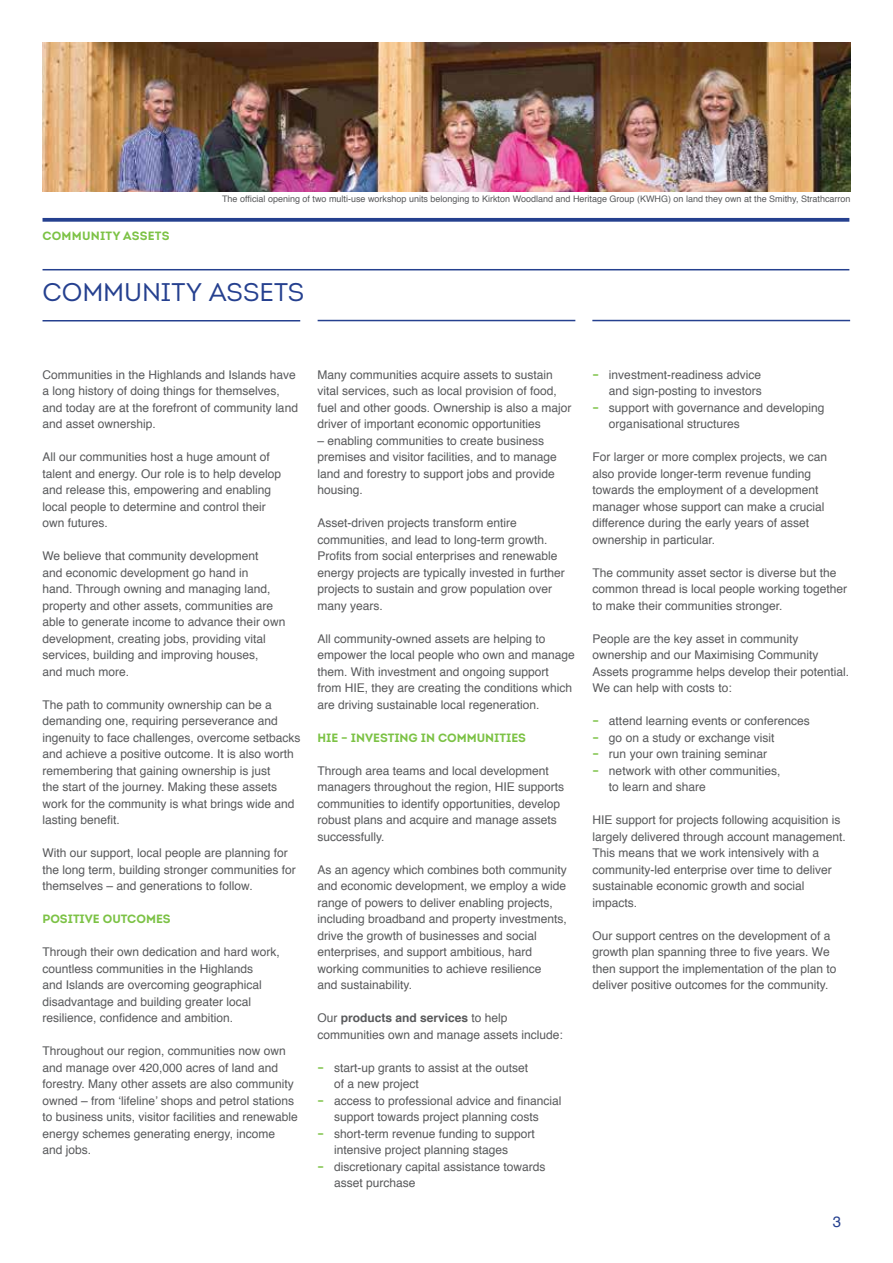
<style>
.page{position:relative;width:893px;height:1263px;background:#fff}
.page>*{position:absolute;margin:0;border:0;box-sizing:border-box;transform-origin:0 0}
.t1{font:25.5px "Intro";letter-spacing:-.005em;color:#25408f}
.t2{font:15px "Helvetica";color:#25408f}
.t3{font:12px/16.5px "Helvetica";color:#58595b}
.t4{font:700 12px "Intro";color:#7cc245}
.t5{font:700 12px "Intro";letter-spacing:.02em;color:#7cc245}
.t6{font:9px "Helvetica";color:#58595b}
.s1{font-weight:700}
.s2{font-family:"Intro";font-weight:700;color:#7cc245}
</style>
<div class="page">
<hr style="left:318px;top:320px;width:257px;height:1px;background:#25408f">
<hr style="left:592px;top:320px;width:258px;height:1px;background:#25408f">
<img style="left:43px;top:43px;width:807px;height:148px">
<svg style="left:43px;top:218px;width:806px;height:4px;background:#354e97"></svg>
<hr style="left:43px;top:269px;width:806px;height:1px;background:#25408f">
<hr style="left:43px;top:320px;width:257px;height:1px;background:#25408f">
<p class="t5" style="left:43px;top:228px;width:129px">COMMUNITY ASSETS</p>
<p class="t6" style="left:222px;top:192px;width:630px">The official opening of two multi-use workshop units belonging to Kirkton Woodland and Heritage Group (KWHG) on land they own at the Smithy, Strathcarron</p>
<h1 class="t1" style="left:43px;top:276px;width:263px">COMMUNITY ASSETS</h1>
<p class="t3" style="left:43px;top:367px;width:257px">Communities in the Highlands and Islands have a long history of doing things for themselves, and today are at the forefront of community land and asset ownership.</p>
<p class="t3" style="left:43px;top:449px;width:240px">All our communities host a huge amount of talent and energy. Our role is to help develop and release this, empowering and enabling local people to determine and control their own futures.</p>
<p class="t3" style="left:43px;top:548px;width:244px">We believe that community development<br>and economic development go hand in<br>hand. Through owning and managing land, property and other assets, communities are able to generate income to advance their own development, creating jobs, providing vital services, building and improving houses,<br>and much more.</p>
<p class="t3" style="left:43px;top:697px;width:259px">The path to community ownership can be a demanding one, requiring perseverance and ingenuity to face challenges, overcome setbacks and achieve a positive outcome. It is also worth remembering that gaining ownership is just<br>the start of the journey. Making these assets work for the community is what brings wide and lasting benefit.</p>
<p class="t3" style="left:43px;top:845px;width:255px">With our support, local people are planning for the long term, building stronger communities for themselves – and generations to follow.</p>
<p class="t4" style="left:43px;top:911px;width:130px">POSITIVE OUTCOMES</p>
<p class="t3" style="left:43px;top:944px;width:239px">Through their own dedication and hard work, countless communities in the Highlands<br>and Islands are overcoming geographical disadvantage and building greater local resilience, confidence and ambition.</p>
<p class="t3" style="left:43px;top:1043px;width:257px">Throughout our region, communities now own and manage over 420,000 acres of land and forestry. Many other assets are also community owned – from ‘lifeline’ shops and petrol stations to business units, visitor facilities and renewable energy schemes generating energy, income and jobs.</p>
<p class="t3" style="left:317px;top:367px;width:256px">Many communities acquire assets to sustain vital services, such as local provision of food, fuel and other goods. Ownership is also a major driver of important economic opportunities</p>
<p class="t3" style="left:317px;top:433px;width:241px">– enabling communities to create business premises and visitor facilities, and to manage land and forestry to support jobs and provide housing.</p>
<p class="t3" style="left:317px;top:515px;width:249px">Asset-driven projects transform entire communities, and lead to long-term growth.<br>Profits from social enterprises and renewable energy projects are typically invested in further projects to sustain and grow population over many years.</p>
<p class="t3" style="left:317px;top:631px;width:259px">All community-owned assets are helping to empower the local people who own and manage them. With investment and ongoing support from HIE, they are creating the conditions which are driving sustainable local regeneration.</p>
<p class="t4" style="left:317px;top:730px;width:210px">HIE – INVESTING IN COMMUNITIES</p>
<p class="t3" style="left:317px;top:763px;width:248px">Through area teams and local development managers throughout the region, HIE supports communities to identify opportunities, develop robust plans and acquire and manage assets successfully.</p>
<p class="t3" style="left:317px;top:862px;width:251px">As an agency which combines both community and economic development, we employ a wide range of powers to deliver enabling projects, including broadband and property investments, drive the growth of businesses and social enterprises, and support ambitious, hard working communities to achieve resilience<br>and sustainability.</p>
<p class="t3" style="left:317px;top:1010px;width:247px">Our <span class="s1">products and services</span> to help communities own and manage assets include:</p>
<p class="t3" style="left:334px;top:1060px;width:196px;text-indent:-16px"><span class="s2">–</span> start-up grants to assist at the outset of a new project</p>
<p class="t3" style="left:317px;top:1093px;width:245px;text-align:center"><span class="s2">–</span> access to professional advice and financial support towards project planning costs</p>
<p class="t3" style="left:334px;top:1126px;width:202px;text-indent:-16px"><span class="s2">–</span> short-term revenue funding to support intensive project planning stages</p>
<p class="t3" style="left:334px;top:1159px;width:213px;text-indent:-17px"><span class="s2">–</span> discretionary capital assistance towards asset purchase</p>
<p class="t3" style="left:592px;top:367px;width:171px;text-align:right"><span class="s2">–</span> investment-readiness advice and sign-posting to investors</p>
<p class="t3" style="left:609px;top:400px;width:217px;text-indent:-16px"><span class="s2">–</span> support with governance and developing organisational structures</p>
<p class="t3" style="left:592px;top:449px;width:236px">For larger or more complex projects, we can also provide longer-term revenue funding towards the employment of a development manager whose support can make a crucial difference during the early years of asset ownership in particular.</p>
<p class="t3" style="left:592px;top:565px;width:256px">The community asset sector is diverse but the common thread is local people working together to make their communities stronger.</p>
<p class="t3" style="left:592px;top:631px;width:258px">People are the key asset in community ownership and our Maximising Community Assets programme helps develop their potential.<br>We can help with costs to:</p>
<p class="t3" style="left:592px;top:713px;width:219px"><span class="s2">–</span> attend learning events or conferences</p>
<p class="t3" style="left:592px;top:730px;width:183px"><span class="s2">–</span> go on a study or exchange visit</p>
<p class="t3" style="left:592px;top:746px;width:176px"><span class="s2">–</span> run your own training seminar</p>
<p class="t3" style="left:609px;top:763px;width:173px;text-indent:-16px"><span class="s2">–</span> network with other communities, to learn and share</p>
<p class="t3" style="left:592px;top:812px;width:255px">HIE support for projects following acquisition is largely delivered through account management.<br>This means that we work intensively with a community-led enterprise over time to deliver sustainable economic growth and social impacts.</p>
<p class="t3" style="left:592px;top:928px;width:246px">Our support centres on the development of a growth plan spanning three to five years. We then support the implementation of the plan to deliver positive outcomes for the community.</p>
<p class="t2" style="left:833px;top:1210px;width:10px">3</p>
</div>
